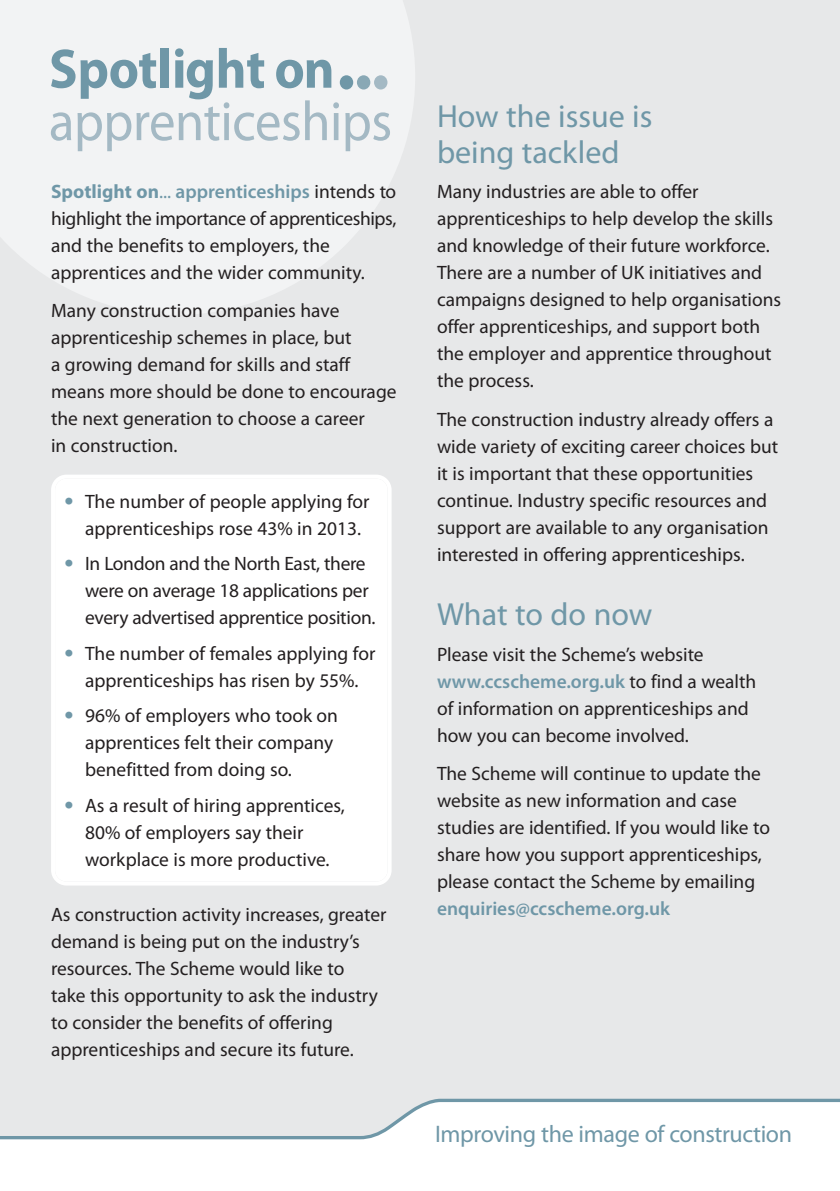
<style>
.page{position:relative;width:840px;height:1191px;background:#fff}
.page>*{position:absolute;margin:0;border:0;box-sizing:border-box;transform-origin:0 0}
.t1{font:56px/52.4px "Myriad Pro";letter-spacing:-.01em;color:#a4b9c4;scale:.94 1}
.t2{font:32px "Myriad Pro";color:#6f97a7}
.t3{font:24px "Myriad Pro";letter-spacing:-.015em;color:#6f97a7}
.t4{font:19.4px/27px "Myriad Pro";color:#231f20}
.t5{font:600 19.4px "Myriad Pro";color:#6f97a7}
.s1{font-weight:700;color:#6f97a7}
.s2{font-weight:600;color:#6f97a7}
.s3{color:#6f97a7}
.s4{font-family:"Helvetica Neue";font-weight:800;color:#6f97a7}
</style>
<div class="page">
<div style="left:0;top:0;width:839px;height:1172px;background:#e7e8e9"></div>
<svg style="left:0;top:1098px;width:839px;height:74px;fill:#fff"></svg>
<svg style="left:0;top:0;width:415px;height:314px;fill:#f2f3f4"></svg>
<div style="left:339px;top:75px;width:14px;height:14px;background:#6f97a7;border-radius:50%"></div>
<div style="left:357px;top:75px;width:13px;height:14px;background:#89a8b5;border-radius:50%"></div>
<div style="left:374px;top:75px;width:13px;height:14px;background:#a4b9c4;border-radius:50%"></div>
<div style="left:51px;top:475px;width:340px;height:410px;background:#fff"></div>
<h1 class="t1" style="left:49px;top:47px;width:643px"><span class="s1">Spotlight on </span>apprenticeships <sup>How</sup> <sup>the</sup> <sup>issue</sup> <sup>is</sup></h1>
<h2 class="t2" style="left:437px;top:140px;width:184px">being tackled</h2>
<p class="t4" style="left:437px;top:180px;width:345px">Many industries are able to offer apprenticeships to help develop the skills and knowledge of their future workforce.<br>There are a number of UK initiatives and campaigns designed to help organisations offer apprenticeships, and support both the employer and apprentice throughout the process.</p>
<p class="t4" style="left:437px;top:407px;width:342px">The construction industry already offers a wide variety of exciting career choices but it is important that these opportunities continue. Industry specific resources and support are available to any organisation interested in offering apprenticeships.</p>
<h2 class="t2" style="left:437px;top:602px;width:217px">What to do now</h2>
<p class="t4" style="left:437px;top:642px;width:321px">Please visit the Scheme’s website <span class="s2">www.ccscheme.org.uk</span> to find a wealth of information on apprenticeships and how you can become involved.</p>
<p class="t4" style="left:437px;top:761px;width:334px">The Scheme will continue to update the website as new information and case studies are identified. If you would like to share how you support apprenticeships, please contact the Scheme by emailing</p>
<p class="t5" style="left:437px;top:901px;width:234px">enquiries@ccscheme.org.uk</p>
<p class="t4" style="left:51px;top:180px;width:346px"><span class="s1">Spotlight on</span><span class="s3">...</span> <span class="s2">apprenticeships</span> intends to highlight the importance of apprenticeships, and the benefits to employers, the apprentices and the wider community.</p>
<p class="t4" style="left:51px;top:299px;width:347px">Many construction companies have apprenticeship schemes in place, but<br>a growing demand for skills and staff means more should be done to encourage the next generation to choose a career<br>in construction.</p>
<p class="t4" style="left:85px;top:489px;width:286px;text-indent:-21px"><span class="s4">•</span> The number of people applying for apprenticeships rose 43% in 2013.</p>
<p class="t4" style="left:85px;top:552px;width:292px;text-indent:-21px"><span class="s4">•</span> In London and the North East, there were on average 18 applications per every advertised apprentice position.</p>
<p class="t4" style="left:64px;top:641px;width:312px;text-align:center"><span class="s4">•</span> The number of females applying for apprenticeships has risen by 55%.</p>
<p class="t4" style="left:85px;top:704px;width:254px;text-indent:-21px"><span class="s4">•</span> 96% of employers who took on apprentices felt their company benefitted from doing so.</p>
<p class="t4" style="left:85px;top:793px;width:261px;text-indent:-21px"><span class="s4">•</span> As a result of hiring apprentices,<br>80% of employers say their workplace is more productive.</p>
<p class="t4" style="left:51px;top:903px;width:337px">As construction activity increases, greater demand is being put on the industry’s resources. The Scheme would like to<br>take this opportunity to ask the industry to consider the benefits of offering apprenticeships and secure its future.</p>
<p class="t3" style="left:435px;top:1124px;width:358px">Improving the image of construction</p>
</div>
